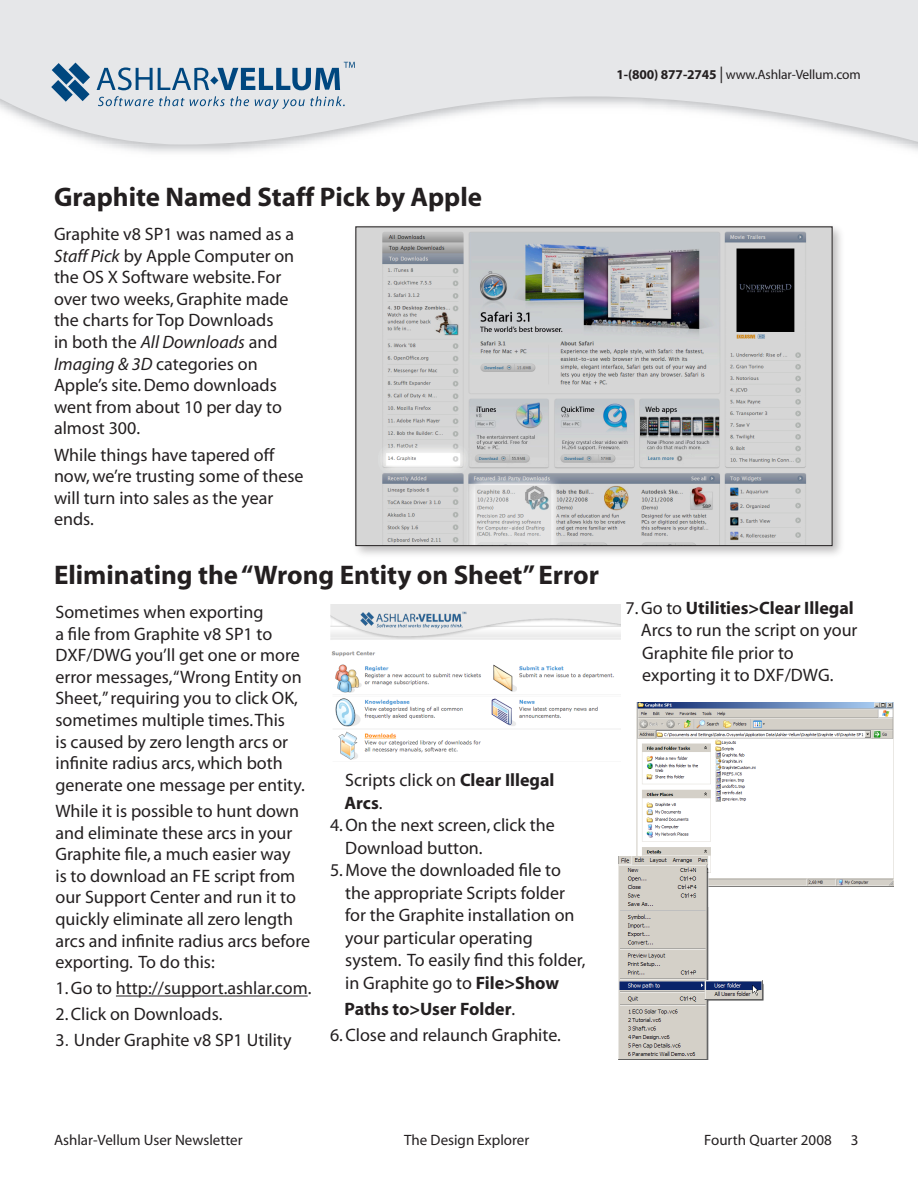
<style>
.page{position:relative;width:918px;height:1188px;background:#fff}
.page>*{position:absolute;margin:0;border:0;box-sizing:border-box;transform-origin:0 0}
.t1{font:700 27px "Myriad";color:#231f20}
.t2{font:21px "Myriad";letter-spacing:-.02em;color:#231f20}
.t3{font:18px/21.6px "Myriad";color:#231f20}
.t4{font:700 18px "Myriad";color:#231f20}
.t5{font:15px "Myriad";color:#231f20}
.t6{font:13.5px "Myriad";letter-spacing:-.01em;color:#231f20}
.s1{font-weight:700}
.s2{font-size:16.5px}
.s3{font-style:italic}
.s4{font-family:"Times"}
.s5{font-weight:400}
</style>
<div class="page">
<svg style="left:0;top:0;width:918px;height:149px;fill:#e6e7e9"></svg>
<svg style="left:98px;top:96px;width:151px;height:10px;background:#b3c3d1"></svg>
<svg style="left:255px;top:96px;width:90px;height:13px"></svg>
<svg style="left:51px;top:63px;width:39px;height:39px;background:#6a91b0"></svg>
<svg style="left:97px;top:62px;width:258px;height:28px;background:#9fb5c8"></svg>
<hr style="left:116px;top:996px;width:192px;height:1px;background:#231f20">
<img style="left:637px;top:703px;width:257px;height:184px">
<img style="left:619px;top:856px;width:152px;height:204px">
<div style="left:351px;top:222px;width:495px;height:339px;background:#231f20;opacity:.3"></div>
<img style="left:358px;top:228px;width:472px;height:316px">
<div style="left:356px;top:226px;width:476px;height:320px;border:1px solid #231f20"></div>
<img style="left:330px;top:604px;width:291px;height:156px">
<p class="t6" style="left:616px;top:68px;width:246px"><span class="s1">1-(800) 877-2745</span> <span class="s2">|</span> www.Ashlar-Vellum.com</p>
<p class="t1" style="left:54px;top:183px;width:430px">Graphite Named Staff Pick by Apple</p>
<p class="t3" style="left:54px;top:224px;width:242px">Graphite v8 SP1 was named as a<br><span class="s3">Staff Pick</span> by Apple Computer on the OS X Software website. For over two weeks, Graphite made the charts for Top Downloads<br>in both the <span class="s3">All Downloads</span> and<br><span class="s3">Imaging &amp; 3D</span> categories on<br>Apple’s site. Demo downloads went from about 10 per day to almost 300.</p>
<p class="t3" style="left:54px;top:444px;width:251px">While things have tapered off now, we’re trusting some of these will turn into sales as the year ends.</p>
<p class="t1" style="left:54px;top:561px;width:546px">Eliminating the “Wrong Entity on Sheet” Error</p>
<p class="t3" style="left:56px;top:602px;width:251px">Sometimes when exporting<br>a file from Graphite v8 SP1 to<br>DXF/DWG you’ll get one or more error messages, “Wrong Entity on<br>Sheet,” requiring you to click OK, sometimes multiple times. This<br>is caused by zero length arcs or infinite radius arcs, which both generate one message per entity.</p>
<p class="t3" style="left:56px;top:801px;width:256px">While it is possible to hunt down and eliminate these arcs in your<br>Graphite file, a much easier way<br>is to download an FE script from our Support Center and run it to quickly eliminate all zero length arcs and infinite radius arcs before exporting. To do this:</p>
<p class="t3" style="left:56px;top:978px;width:257px">1. Go to http://support.ashlar.com.</p>
<p class="t3" style="left:56px;top:1004px;width:168px">2. Click on Downloads.</p>
<p class="t3" style="left:56px;top:1030px;width:238px">3<span class="s4">.</span> Under Graphite v8 SP1 Utility</p>
<p class="t3" style="left:345px;top:770px;width:211px">Scripts click on <span class="s1">Clear Illegal</span></p>
<p class="t4" style="left:345px;top:793px;width:40px">Arcs<span class="s5">.</span></p>
<p class="t3" style="left:330px;top:815px;width:226px">4. On the next screen, click the</p>
<p class="t3" style="left:345px;top:837px;width:139px">Download button.</p>
<p class="t3" style="left:330px;top:860px;width:233px">5. Move the downloaded file to</p>
<p class="t3" style="left:345px;top:882px;width:221px">the appropriate Scripts folder</p>
<p class="t3" style="left:345px;top:905px;width:231px">for the Graphite installation on</p>
<p class="t3" style="left:345px;top:927px;width:189px">your particular operating</p>
<p class="t3" style="left:345px;top:950px;width:242px">system. To easily find this folder,</p>
<p class="t3" style="left:345px;top:972px;width:215px">in Graphite go to <span class="s1">File&gt;Show</span></p>
<p class="t4" style="left:345px;top:999px;width:172px">Paths to&gt;User Folder<span class="s5">.</span></p>
<p class="t3" style="left:330px;top:1025px;width:232px">6. Close and relaunch Graphite.</p>
<p class="t4" style="left:626px;top:598px;width:230px"><span class="s5">7. Go to</span> Utilities&gt;Clear Illegal</p>
<p class="t3" style="left:641px;top:620px;width:218px">Arcs to run the script on your</p>
<p class="t3" style="left:642px;top:642px;width:153px">Graphite file prior to</p>
<p class="t3" style="left:642px;top:665px;width:193px">exporting it to DXF/DWG.</p>
<p class="t2" style="left:117px;top:1131px;width:170px">Powered by <span class="s1">Vellum</span></p>
<p class="t5" style="left:54px;top:1133px;width:190px">Ashlar-Vellum User Newsletter</p>
<p class="t5" style="left:404px;top:1133px;width:127px">The Design Explorer</p>
<p class="t5" style="left:704px;top:1133px;width:129px">Fourth Quarter 2008</p>
<p class="t5" style="left:851px;top:1133px;width:9px">3</p>
</div>
